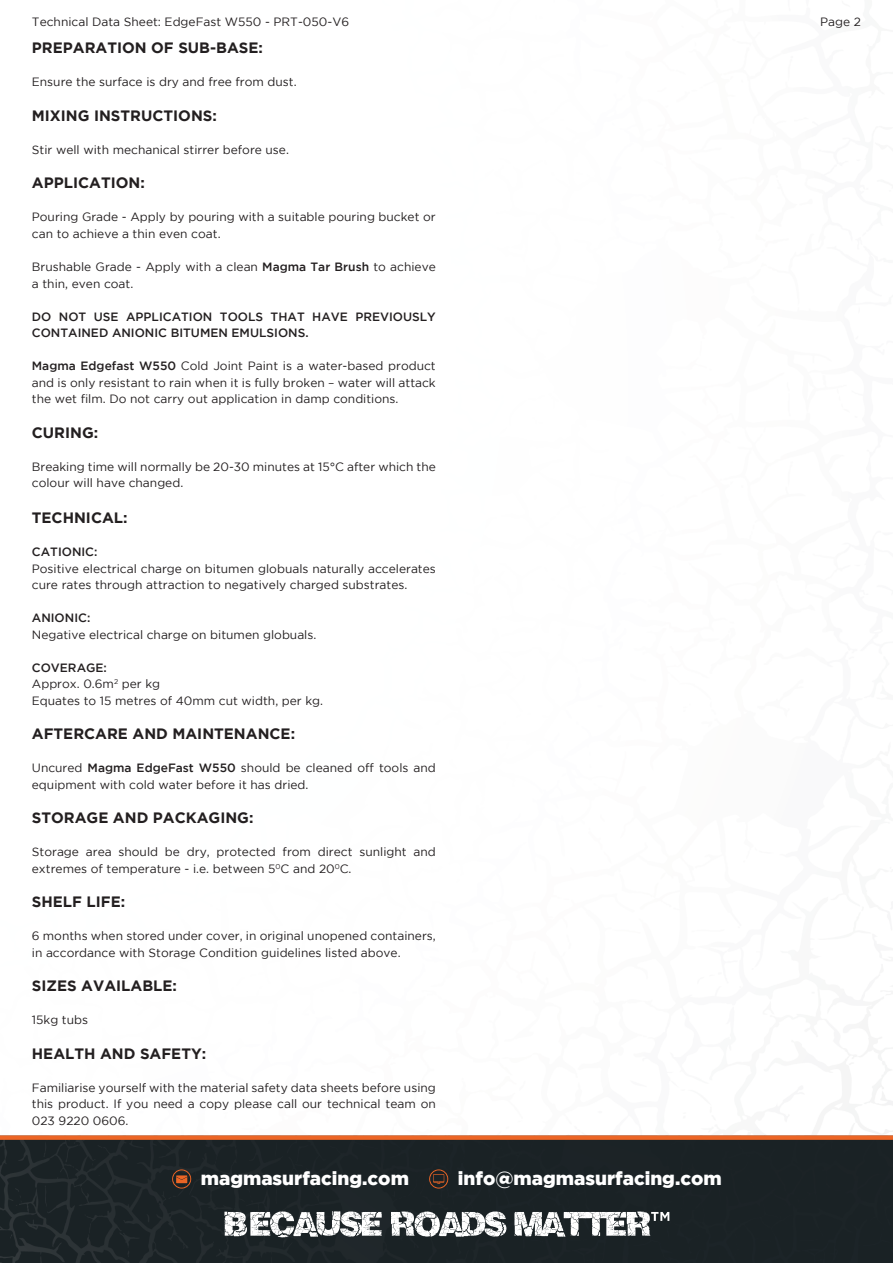
<style>
.page{position:relative;width:893px;height:1263px;background:#fff}
.page>*{position:absolute;margin:0;border:0;box-sizing:border-box;transform-origin:0 0}
.t1{font:900 18.9px "Gotham";color:#fff}
.t2{font:700 15px "Gotham";color:#231f20}
.t3{font:12px/16.5px "Gotham";color:#231f20}
.t4{font:500 12px/16.5px "Gotham";color:#231f20}
.s1{font-weight:500}
</style>
<div class="page">
<img style="left:0;top:1048px;width:893px;height:215px">
<svg style="left:224px;top:1211px;width:158px;height:26px"></svg>
<svg style="left:391px;top:1211px;width:115px;height:26px"></svg>
<svg style="left:514px;top:1211px;width:155px;height:26px"></svg>
<svg style="left:172px;top:1169px;width:19px;height:19px"></svg>
<svg style="left:429px;top:1169px;width:19px;height:19px"></svg>
<p class="t3" style="left:32px;top:13px;width:319px">Technical Data Sheet: EdgeFast W550 - PRT-050-V6</p>
<p class="t3" style="left:820px;top:13px;width:42px">Page 2</p>
<p class="t2" style="left:32px;top:39px;width:233px">PREPARATION OF SUB-BASE:</p>
<p class="t3" style="left:32px;top:74px;width:266px">Ensure the surface is dry and free from dust.</p>
<p class="t2" style="left:32px;top:107px;width:187px">MIXING INSTRUCTIONS:</p>
<p class="t3" style="left:32px;top:141px;width:259px">Stir well with mechanical stirrer before use.</p>
<p class="t2" style="left:32px;top:174px;width:114px">APPLICATION:</p>
<p class="t3" style="left:32px;top:209px;width:405px">Pouring Grade - Apply by pouring with a suitable pouring bucket or</p>
<p class="t3" style="left:32px;top:225px;width:190px">can to achieve a thin even coat.</p>
<p class="t3" style="left:32px;top:258px;width:405px">Brushable Grade - Apply with a clean <span class="s1">Magma Tar Brush</span> to achieve a thin, even coat.</p>
<p class="t4" style="left:32px;top:308px;width:405px">DO NOT USE APPLICATION TOOLS THAT HAVE PREVIOUSLY<br>CONTAINED ANIONIC BITUMEN EMULSIONS.</p>
<p class="t3" style="left:32px;top:357px;width:405px;text-align:justify"><span class="s1">Magma Edgefast W550</span> Cold Joint Paint is a water-based product and is only resistant to rain when it is fully broken – water will attack the wet fi lm. Do not carry out application in damp conditions.</p>
<p class="t2" style="left:32px;top:423px;width:68px">CURING:</p>
<p class="t3" style="left:32px;top:458px;width:405px">Breaking time will normally be 20-30 minutes at 15°C after which the colour will have changed.</p>
<p class="t2" style="left:32px;top:509px;width:97px">TECHNICAL:</p>
<p class="t4" style="left:32px;top:543px;width:67px">CATIONIC:</p>
<p class="t3" style="left:32px;top:560px;width:405px">Positive electrical charge on bitumen globuals naturally accelerates cure rates through attraction to negatively charged substrates.</p>
<p class="t4" style="left:32px;top:609px;width:60px">ANIONIC:</p>
<p class="t3" style="left:32px;top:626px;width:286px">Negative electrical charge on bitumen globuals.</p>
<p class="t4" style="left:32px;top:659px;width:77px">COVERAGE:</p>
<p class="t3" style="left:32px;top:675px;width:130px">Approx. 0.6m<sup>2</sup> per kg</p>
<p class="t3" style="left:32px;top:692px;width:293px">Equates to 15 metres of 40mm cut width, per kg.</p>
<p class="t2" style="left:32px;top:725px;width:265px">AFTERCARE AND MAINTENANCE:</p>
<p class="t3" style="left:32px;top:759px;width:405px">Uncured <span class="s1">Magma EdgeFast W550</span> should be cleaned off tools and equipment with cold water before it has dried.</p>
<p class="t2" style="left:32px;top:809px;width:223px">STORAGE AND PACKAGING:</p>
<p class="t3" style="left:32px;top:843px;width:405px">Storage area should be dry, protected from direct sunlight and extremes of temperature - i.e. between 5<sup>0</sup>C and 20<sup>0</sup>C.</p>
<p class="t2" style="left:32px;top:893px;width:95px">SHELF LIFE:</p>
<p class="t3" style="left:32px;top:927px;width:405px">6 months when stored under cover, in original unopened containers,</p>
<p class="t3" style="left:32px;top:944px;width:370px">in accordance with Storage Condition guidelines listed above.</p>
<p class="t2" style="left:32px;top:977px;width:147px">SIZES AVAILABLE:</p>
<p class="t3" style="left:32px;top:1011px;width:58px">15kg tubs</p>
<p class="t2" style="left:32px;top:1044px;width:176px">HEALTH AND SAFETY:</p>
<p class="t3" style="left:32px;top:1079px;width:405px;text-align:justify">Familiarise yourself with the material safety data sheets before using this product. If you need a copy please call our technical team on 023 9220 0606.</p>
<h1 class="t1" style="left:201px;top:1168px;width:210px">magmasurfacing.com</h1>
<h1 class="t1" style="left:458px;top:1168px;width:265px">info@magmasurfacing.com</h1>
</div>
